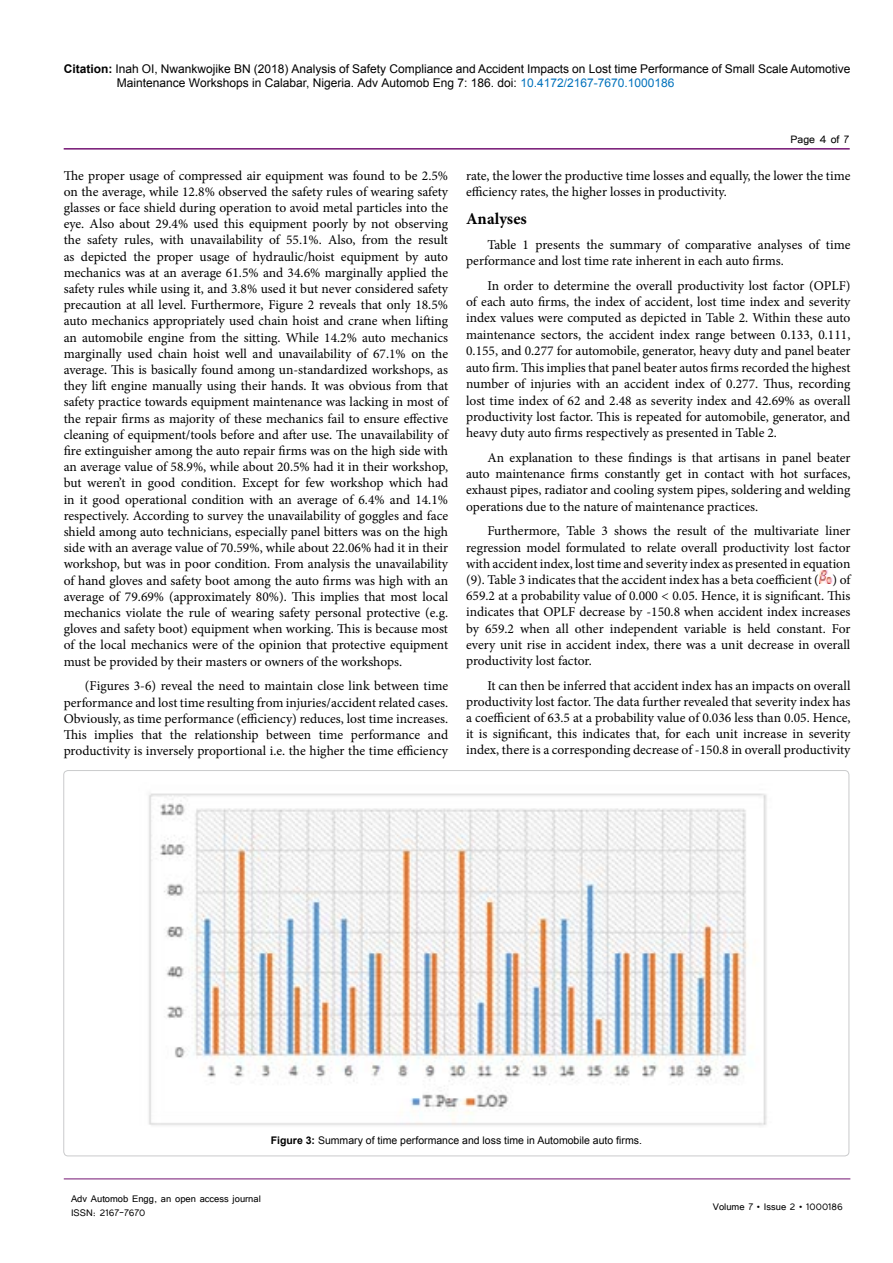
<style>
.page{position:relative;width:893px;height:1263px;background:#fff}
.page>*{position:absolute;margin:0;border:0;box-sizing:border-box;transform-origin:0 0}
.t1{font:700 16.5px "Minion Pro";color:#000}
.t2{font:13.5px/16.2px "Minion Pro";color:#000;text-align:justify}
.t3{font:13.5px "Tunga";color:#000}
.t4{font:12px/14.4px "Arial";color:#000}
.t5{font:12px/14.4px "Tunga";color:#000}
.t6{font:10.5px "Arial";color:#000}
.s1{font-weight:700}
.s2{color:#0072bc}
</style>
<div class="page">
<hr style="left:64px;top:1179px;width:786px;height:1px;background:#741472">
<hr style="left:64px;top:148px;width:786px;height:2px;background:#741472">
<img style="left:819px;top:568px;width:13px;height:16px">
<img style="left:149px;top:793px;width:618px;height:333px">
<p class="t4" style="left:117px;top:61px;width:735px;text-indent:-53px"><span class="s1">Citation:</span> Inah OI, Nwankwojike BN (2018) Analysis of Safety Compliance and Accident Impacts on Lost time Performance of Small Scale Automotive<br>Maintenance Workshops in Calabar, Nigeria. Adv Automob Eng 7: 186. doi: <span class="s2">10.4172/2167-7670.1000186</span></p>
<p class="t2" style="left:64px;top:167px;width:386px">The proper usage of compressed air equipment was found to be 2.5% on the average, while 12.8% observed the safety rules of wearing safety glasses or face shield during operation to avoid metal particles into the eye. Also about 29.4% used this equipment poorly by not observing the safety rules, with unavailability of 55.1%. Also, from the result as depicted the proper usage of hydraulic/hoist equipment by auto mechanics was at an average 61.5% and 34.6% marginally applied the safety rules while using it, and 3.8% used it but never considered safety precaution at all level. Furthermore, Figure 2 reveals that only 18.5% auto mechanics appropriately used chain hoist and crane when lifting an automobile engine from the sitting. While 14.2% auto mechanics marginally used chain hoist well and unavailability of 67.1% on the average. This is basically found among un-standardized workshops, as they lift engine manually using their hands. It was obvious from that safety practice towards equipment maintenance was lacking in most of the repair firms as majority of these mechanics fail to ensure effective cleaning of equipment/tools before and after use. The unavailability of fire extinguisher among the auto repair firms was on the high side with an average value of 58.9%, while about 20.5% had it in their workshop, but weren’t in good condition. Except for few workshop which had in it good operational condition with an average of 6.4% and 14.1% respectively. According to survey the unavailability of goggles and face shield among auto technicians, especially panel bitters was on the high side with an average value of 70.59%, while about 22.06% had it in their workshop, but was in poor condition. From analysis the unavailability of hand gloves and safety boot among the auto firms was high with an average of 79.69% (approximately 80%). This implies that most local mechanics violate the rule of wearing safety personal protective (e.g. gloves and safety boot) equipment when working. This is because most of the local mechanics were of the opinion that protective equipment must be provided by their masters or owners of the workshops.</p>
<p class="t2" style="left:64px;top:678px;width:386px;text-indent:21px">(Figures 3-6) reveal the need to maintain close link between time performance and lost time resulting from injuries/accident related cases.<br>Obviously, as time performance (efficiency) reduces, lost time increases.<br>This implies that the relationship between time performance and productivity is inversely proportional i.e. the higher the time efficiency</p>
<p class="t3" style="left:790px;top:131px;width:60px">Page 4 of 7</p>
<p class="t2" style="left:466px;top:167px;width:386px">rate, the lower the productive time losses and equally, the lower the time efficiency rates, the higher losses in productivity.</p>
<p class="t1" style="left:466px;top:207px;width:62px">Analyses</p>
<p class="t2" style="left:466px;top:236px;width:386px;text-indent:21px">Table 1 presents the summary of comparative analyses of time performance and lost time rate inherent in each auto firms.</p>
<p class="t2" style="left:466px;top:277px;width:386px;text-indent:21px">In order to determine the overall productivity lost factor (OPLF) of each auto firms, the index of accident, lost time index and severity index values were computed as depicted in Table 2. Within these auto maintenance sectors, the accident index range between 0.133, 0.111, 0.155, and 0.277 for automobile, generator, heavy duty and panel beater auto firm. This implies that panel beater autos firms recorded the highest number of injuries with an accident index of 0.277. Thus, recording lost time index of 62 and 2.48 as severity index and 42.69% as overall productivity lost factor. This is repeated for automobile, generator, and heavy duty auto firms respectively as presented in Table 2.</p>
<p class="t2" style="left:466px;top:450px;width:386px;text-indent:21px">An explanation to these findings is that artisans in panel beater auto maintenance firms constantly get in contact with hot surfaces, exhaust pipes, radiator and cooling system pipes, soldering and welding operations due to the nature of maintenance practices.</p>
<p class="t2" style="left:466px;top:523px;width:386px;text-indent:21px">Furthermore, Table 3 shows the result of the multivariate liner regression model formulated to relate overall productivity lost factor with accident index, lost time and severity index as presented in equation (9). Table 3 indicates that the accident index has a beta coefficient ( ) of 659.2 at a probability value of 0.000 &lt; 0.05. Hence, it is significant. This indicates that OPLF decrease by -150.8 when accident index increases by 659.2 when all other independent variable is held constant. For every unit rise in accident index, there was a unit decrease in overall productivity lost factor.</p>
<p class="t2" style="left:466px;top:677px;width:386px;text-indent:21px">It can then be inferred that accident index has an impacts on overall productivity lost factor. The data further revealed that severity index has a coefficient of 63.5 at a probability value of 0.036 less than 0.05. Hence, it is significant, this indicates that, for each unit increase in severity index, there is a corresponding decrease of -150.8 in overall productivity</p>
<p class="t6" style="left:271px;top:1133px;width:373px"><span class="s1">Figure 3:</span> Summary of time performance and loss time in Automobile auto firms.</p>
<p class="t5" style="left:71px;top:1190px;width:191px">Adv Automob Engg, an open access journal<br>ISSN: 2167-7670</p>
<p class="t5" style="left:713px;top:1199px;width:132px">Volume 7 • Issue 2 • 1000186</p>
</div>
